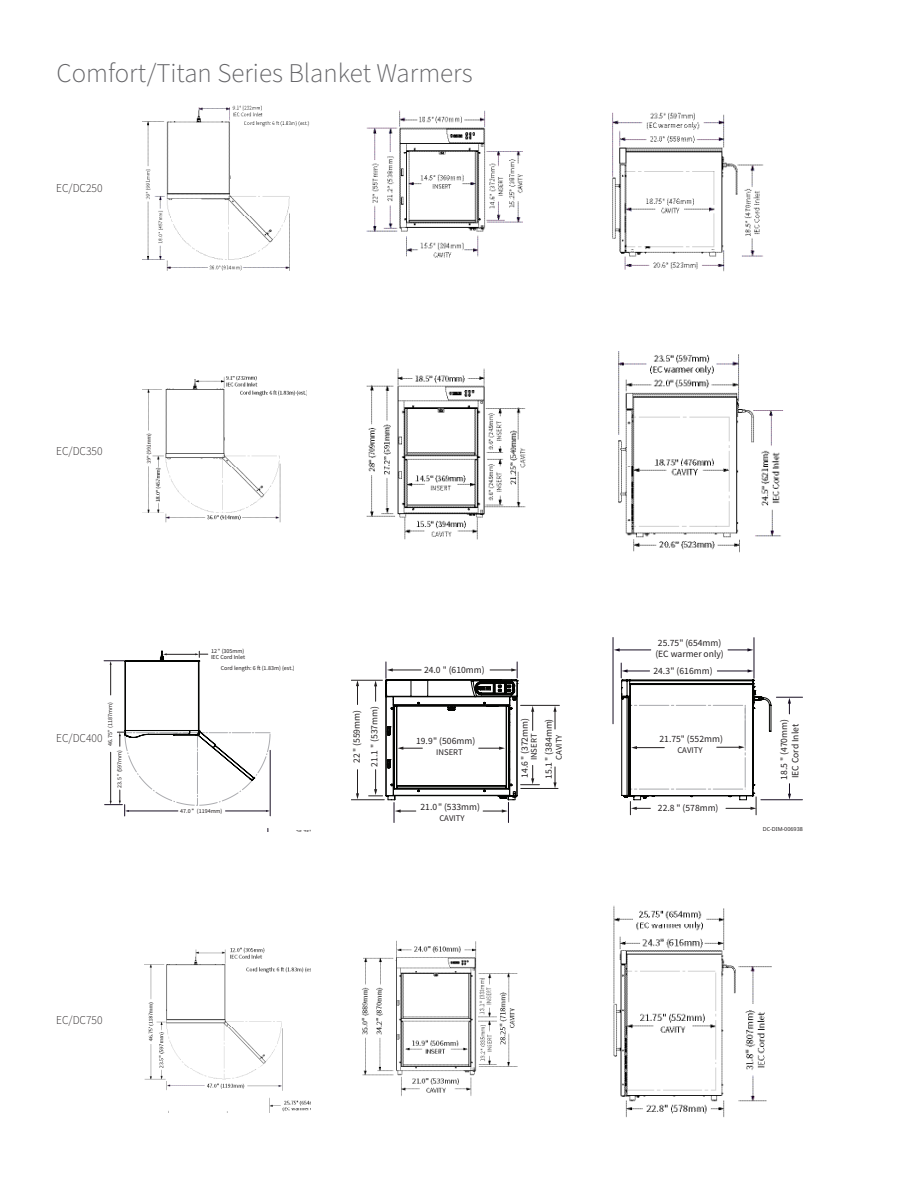
<style>
.page{position:relative;width:918px;height:1188px;background:#fff}
.page>*{position:absolute;margin:0;border:0;box-sizing:border-box;transform-origin:0 0}
.Main_Title{font:300 27px "Source Sans Pro";color:#636366}
.body_text{font:300 12px "Source Sans Pro";color:#231f20;scale:.96 1}
.t1{font:9.6px/11.6px "Source Sans Pro";color:#231f20}
.t2{font:9.6px "Source Sans Pro";color:#262324}
.t3{font:8.7px "Source Sans Pro";color:#231f20}
.t4{font:6px/6px "Source Sans Pro";color:#231f20}
.t5{font:5.4px "Noto Sans";color:#211d1e}
.s1{font-family:"Arial"}
</style>
<div class="page">
<img style="left:143px;top:106px;width:167px;height:165px">
<img style="left:366px;top:110px;width:157px;height:148px">
<img style="left:612px;top:112px;width:152px;height:160px">
<img style="left:143px;top:376px;width:164px;height:147px">
<img style="left:366px;top:368px;width:160px;height:172px">
<img style="left:618px;top:351px;width:165px;height:202px">
<img style="left:144px;top:947px;width:167px;height:166px">
<img style="left:361px;top:940px;width:157px;height:156px">
<img style="left:613px;top:905px;width:158px;height:213px">
<hr style="left:270px;top:750px;width:1px;height:66px;background:#170e22">
<hr style="left:351px;top:799px;width:33px;height:1px;background:#231f20">
<hr style="left:351px;top:680px;width:31px;height:1px;background:#231f20">
<svg style="left:356px;top:680px;width:3px;height:25px"></svg>
<svg style="left:356px;top:770px;width:3px;height:29px"></svg>
<hr style="left:521px;top:705px;width:38px;height:1px;background:#231f20">
<svg style="left:553px;top:706px;width:4px;height:23px"></svg>
<svg style="left:553px;top:767px;width:4px;height:21px"></svg>
<hr style="left:521px;top:788px;width:37px;height:1px;background:#231f20">
<svg style="left:369px;top:662px;width:170px;height:161px"></svg>
<hr style="left:613px;top:637px;width:1px;height:87px;background:#170e22">
<svg style="left:728px;top:648px;width:25px;height:3px"></svg>
<hr style="left:619px;top:650px;width:32px;height:1px;background:#170e22">
<svg style="left:614px;top:648px;width:6px;height:3px"></svg>
<hr style="left:754px;top:638px;width:1px;height:40px;background:#170e22">
<svg style="left:621px;top:663px;width:182px;height:152px"></svg>
<svg style="left:104px;top:650px;width:166px;height:166px"></svg>
<p class="Main_Title" style="left:57px;top:55px;width:418px">Comfort/Titan Series Blanket Warmers</p>
<p class="body_text" style="left:56px;top:180px;width:50px">EC/DC250</p>
<p class="body_text" style="left:56px;top:443px;width:50px">EC/DC350</p>
<p class="t4" style="left:108px;top:746px;width:45px;rotate:-90deg">46.75" (1187mm)</p>
<p class="body_text" style="left:56px;top:730px;width:50px">EC/DC400</p>
<p class="t4" style="left:117px;top:788px;width:39px;rotate:-90deg">23.5 " (597mm)</p>
<p class="t4" style="left:211px;top:649px;width:36px">12" (305mm)<br>IEC Cord Inlet</p>
<p class="t4" style="left:221px;top:666px;width:75px">Cord length: 6 (1.83m) (est.)</p>
<p class="t4" style="left:180px;top:808px;width:44px">47.0 <span class="s1">"</span> (1194mm)</p>
<p class="t1" style="left:352px;top:763px;width:54px;rotate:-90deg">22" (559mm)</p>
<p class="t2" style="left:370px;top:767px;width:62px;rotate:-90deg">21.1 " (537mm)</p>
<p class="t1" style="left:424px;top:665px;width:62px">24.0 " (610mm)</p>
<p class="t1" style="left:416px;top:736px;width:61px">19.9" (506mm)</p>
<p class="t3" style="left:436px;top:749px;width:28px">INSERT</p>
<p class="t1" style="left:421px;top:802px;width:61px">21.0" (533mm)</p>
<p class="t3" style="left:439px;top:815px;width:27px">CAVITY</p>
<p class="t1" style="left:520px;top:778px;width:61px;rotate:-90deg">14.6" (372mm)</p>
<p class="t1" style="left:543px;top:779px;width:61px;rotate:-90deg">15.1" (384mm)</p>
<p class="t3" style="left:531px;top:760px;width:28px;rotate:-90deg">INSERT</p>
<p class="t3" style="left:555px;top:760px;width:27px;rotate:-90deg">CAVITY</p>
<p class="body_text" style="left:56px;top:1012px;width:50px">EC/DC750</p>
<p class="t1" style="left:655px;top:638px;width:70px">25.75" (654mm) (EC warmer only)</p>
<p class="t1" style="left:653px;top:666px;width:61px">24.3" (616mm)</p>
<p class="t1" style="left:660px;top:734px;width:65px">21.75" (552mm)</p>
<p class="t3" style="left:677px;top:746px;width:27px">CAVITY</p>
<p class="t1" style="left:658px;top:803px;width:62px">22.8 " (578mm)</p>
<p class="t1" style="left:779px;top:780px;width:62px;rotate:-90deg">18.5 " (470mm)<br>IEC Cord Inlet</p>
<p class="t5" style="left:763px;top:825px;width:42px">DC-DIM-006938</p>
</div>
